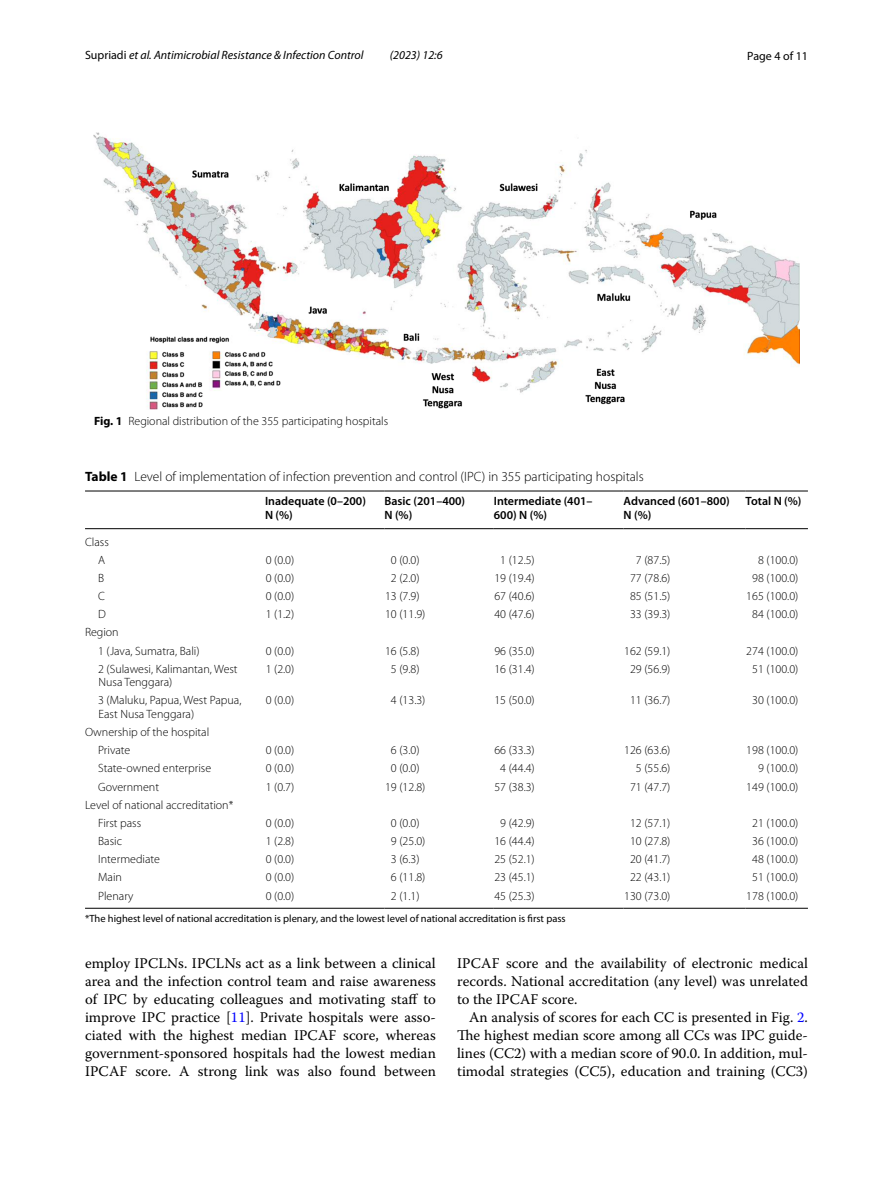
<style>
.page{position:relative;width:893px;height:1187px;background:#fff}
.page>*{position:absolute;margin:0;border:0;box-sizing:border-box;transform-origin:0 0}
.t1{font:14.7px/18px "Warnock Pro";color:#000;text-align:justify}
.t2{font:300 13.5px "Myriad Pro";color:#000}
.t3{font:300 12px/18.1px "Myriad Pro";color:#000}
.t4{font:600 12px/13.5px "Myriad Pro";color:#000}
.t5{font:italic 12px "Myriad Pro";color:#000}
.t6{font:12px "Myriad Pro";color:#000}
.t7{font:10.5px "Myriad Pro";color:#000}
.s1{font-style:normal}
.s2{font-weight:700}
.s3{color:#00f}
</style>
<div class="page">
<img style="left:94px;top:133px;width:705px;height:276px">
<hr style="left:85px;top:490px;width:180px;height:1px;background:#000">
<hr style="left:85px;top:528px;width:180px;height:1px;background:#000">
<hr style="left:265px;top:490px;width:119px;height:1px;background:#000">
<hr style="left:265px;top:528px;width:119px;height:1px;background:#000">
<hr style="left:384px;top:490px;width:110px;height:1px;background:#000">
<hr style="left:384px;top:528px;width:110px;height:1px;background:#000">
<hr style="left:494px;top:490px;width:130px;height:1px;background:#000">
<hr style="left:494px;top:528px;width:130px;height:1px;background:#000">
<hr style="left:624px;top:490px;width:122px;height:1px;background:#000">
<hr style="left:624px;top:528px;width:122px;height:1px;background:#000">
<hr style="left:746px;top:490px;width:62px;height:1px;background:#000">
<hr style="left:746px;top:528px;width:62px;height:1px;background:#000">
<hr style="left:85px;top:907px;width:180px;height:1px;background:#000">
<hr style="left:265px;top:907px;width:119px;height:1px;background:#000">
<hr style="left:384px;top:907px;width:110px;height:1px;background:#000">
<hr style="left:494px;top:907px;width:130px;height:1px;background:#000">
<hr style="left:624px;top:907px;width:122px;height:1px;background:#000">
<hr style="left:746px;top:907px;width:62px;height:1px;background:#000">
<p class="t5" style="left:85px;top:48px;width:280px"><span class="s1">Supriadi</span> et al. Antimicrobial Resistance &amp; Infection Control</p>
<p class="t5" style="left:390px;top:48px;width:54px">(2023) 12:6</p>
<p class="t6" style="left:747px;top:48px;width:62px">Page 4 of 11</p>
<p class="t3" style="left:94px;top:411px;width:296px"><span class="s2">Fig. 1</span> Regional distribution of the 355 participating hospitals</p>
<p class="t2" style="left:85px;top:469px;width:560px"><span class="s2">Table 1</span> Level of implementation of infection prevention and control (IPC) in 355 participating hospitals</p>
<p class="t3" style="left:98px;top:533px;width:12px;text-indent:-13px">Class<br>A</p>
<p class="t4" style="left:265px;top:494px;width:102px">Inadequate (0–200)<br>N (%)</p>
<p class="t4" style="left:384px;top:494px;width:82px">Basic (201–400)<br>N (%)</p>
<p class="t4" style="left:494px;top:494px;width:100px">Intermediate (401–<br>600) N (%)</p>
<p class="t4" style="left:624px;top:494px;width:108px">Advanced (601–800)<br>N (%)</p>
<p class="t4" style="left:746px;top:494px;width:57px">Total N (%)</p>
<p class="t3" style="left:266px;top:551px;width:30px">0 (0.0)</p>
<p class="t3" style="left:391px;top:551px;width:30px">0 (0.0)</p>
<p class="t3" style="left:500px;top:551px;width:36px">1 (12.5)</p>
<p class="t3" style="left:636px;top:551px;width:36px">7 (87.5)</p>
<p class="t3" style="left:758px;top:551px;width:42px">8 (100.0)</p>
<p class="t3" style="left:98px;top:569px;width:8px">B</p>
<p class="t3" style="left:266px;top:569px;width:30px">0 (0.0)</p>
<p class="t3" style="left:391px;top:569px;width:30px">2 (2.0)</p>
<p class="t3" style="left:494px;top:569px;width:42px">19 (19.4)</p>
<p class="t3" style="left:630px;top:569px;width:42px">77 (78.6)</p>
<p class="t3" style="left:752px;top:569px;width:48px">98 (100.0)</p>
<p class="t3" style="left:98px;top:587px;width:8px">C</p>
<p class="t3" style="left:266px;top:587px;width:30px">0 (0.0)</p>
<p class="t3" style="left:385px;top:587px;width:36px">13 (7.9)</p>
<p class="t3" style="left:494px;top:587px;width:42px">67 (40.6)</p>
<p class="t3" style="left:630px;top:587px;width:42px">85 (51.5)</p>
<p class="t3" style="left:746px;top:587px;width:54px">165 (100.0)</p>
<p class="t3" style="left:98px;top:605px;width:9px">D</p>
<p class="t3" style="left:266px;top:605px;width:30px">1 (1.2)</p>
<p class="t3" style="left:385px;top:605px;width:42px">10 (11.9)</p>
<p class="t3" style="left:494px;top:605px;width:42px">40 (47.6)</p>
<p class="t3" style="left:630px;top:605px;width:42px">33 (39.3)</p>
<p class="t3" style="left:752px;top:605px;width:48px">84 (100.0)</p>
<p class="t3" style="left:98px;top:623px;width:103px;text-indent:-13px">Region<br>1 (Java, Sumatra, Bali)</p>
<p class="t3" style="left:266px;top:641px;width:30px">0 (0.0)</p>
<p class="t3" style="left:385px;top:641px;width:36px">16 (5.8)</p>
<p class="t3" style="left:494px;top:641px;width:42px">96 (35.0)</p>
<p class="t3" style="left:624px;top:641px;width:48px">162 (59.1)</p>
<p class="t3" style="left:746px;top:641px;width:54px">274 (100.0)</p>
<p class="t3" style="left:98px;top:662px;width:141px;line-height:13.5px">2 (Sulawesi, Kalimantan, West<br>Nusa Tenggara)</p>
<p class="t3" style="left:266px;top:660px;width:30px">1 (2.0)</p>
<p class="t3" style="left:391px;top:660px;width:30px">5 (9.8)</p>
<p class="t3" style="left:494px;top:660px;width:42px">16 (31.4)</p>
<p class="t3" style="left:630px;top:660px;width:42px">29 (56.9)</p>
<p class="t3" style="left:752px;top:660px;width:48px">51 (100.0)</p>
<p class="t3" style="left:98px;top:694px;width:145px;line-height:13.5px">3 (Maluku, Papua, West Papua,<br>East Nusa Tenggara)</p>
<p class="t3" style="left:266px;top:691px;width:30px">0 (0.0)</p>
<p class="t3" style="left:391px;top:691px;width:36px">4 (13.3)</p>
<p class="t3" style="left:494px;top:691px;width:42px">15 (50.0)</p>
<p class="t3" style="left:630px;top:691px;width:42px">11 (36.7)</p>
<p class="t3" style="left:752px;top:691px;width:48px">30 (100.0)</p>
<p class="t3" style="left:98px;top:723px;width:113px;text-indent:-13px">Ownership of the hospital<br>Private</p>
<p class="t3" style="left:266px;top:741px;width:30px">0 (0.0)</p>
<p class="t3" style="left:391px;top:741px;width:30px">6 (3.0)</p>
<p class="t3" style="left:494px;top:741px;width:42px">66 (33.3)</p>
<p class="t3" style="left:624px;top:741px;width:48px">126 (63.6)</p>
<p class="t3" style="left:746px;top:741px;width:54px">198 (100.0)</p>
<p class="t3" style="left:98px;top:759px;width:115px">State-owned enterprise</p>
<p class="t3" style="left:266px;top:759px;width:30px">0 (0.0)</p>
<p class="t3" style="left:391px;top:759px;width:30px">0 (0.0)</p>
<p class="t3" style="left:500px;top:759px;width:36px">4 (44.4)</p>
<p class="t3" style="left:636px;top:759px;width:36px">5 (55.6)</p>
<p class="t3" style="left:758px;top:759px;width:42px">9 (100.0)</p>
<p class="t3" style="left:98px;top:777px;width:62px">Government</p>
<p class="t3" style="left:266px;top:777px;width:30px">1 (0.7)</p>
<p class="t3" style="left:385px;top:777px;width:42px">19 (12.8)</p>
<p class="t3" style="left:494px;top:777px;width:42px">57 (38.3)</p>
<p class="t3" style="left:630px;top:777px;width:42px">71 (47.7)</p>
<p class="t3" style="left:746px;top:777px;width:54px">149 (100.0)</p>
<p class="t3" style="left:98px;top:795px;width:137px;text-indent:-13px">Level of national accreditation*<br>First pass</p>
<p class="t3" style="left:266px;top:814px;width:30px">0 (0.0)</p>
<p class="t3" style="left:391px;top:814px;width:30px">0 (0.0)</p>
<p class="t3" style="left:500px;top:814px;width:36px">9 (42.9)</p>
<p class="t3" style="left:630px;top:814px;width:42px">12 (57.1)</p>
<p class="t3" style="left:752px;top:814px;width:48px">21 (100.0)</p>
<p class="t3" style="left:98px;top:832px;width:25px">Basic</p>
<p class="t3" style="left:266px;top:832px;width:30px">1 (2.8)</p>
<p class="t3" style="left:391px;top:832px;width:36px">9 (25.0)</p>
<p class="t3" style="left:494px;top:832px;width:42px">16 (44.4)</p>
<p class="t3" style="left:630px;top:832px;width:42px">10 (27.8)</p>
<p class="t3" style="left:752px;top:832px;width:48px">36 (100.0)</p>
<p class="t3" style="left:98px;top:850px;width:63px">Intermediate</p>
<p class="t3" style="left:266px;top:850px;width:30px">0 (0.0)</p>
<p class="t3" style="left:391px;top:850px;width:30px">3 (6.3)</p>
<p class="t3" style="left:494px;top:850px;width:42px">25 (52.1)</p>
<p class="t3" style="left:630px;top:850px;width:42px">20 (41.7)</p>
<p class="t3" style="left:752px;top:850px;width:48px">48 (100.0)</p>
<p class="t3" style="left:98px;top:868px;width:25px">Main</p>
<p class="t3" style="left:266px;top:868px;width:30px">0 (0.0)</p>
<p class="t3" style="left:391px;top:868px;width:36px">6 (11.8)</p>
<p class="t3" style="left:494px;top:868px;width:42px">23 (45.1)</p>
<p class="t3" style="left:630px;top:868px;width:42px">22 (43.1)</p>
<p class="t3" style="left:752px;top:868px;width:48px">51 (100.0)</p>
<p class="t3" style="left:98px;top:886px;width:37px">Plenary</p>
<p class="t3" style="left:266px;top:886px;width:30px">0 (0.0)</p>
<p class="t3" style="left:391px;top:886px;width:30px">2 (1.1)</p>
<p class="t3" style="left:494px;top:886px;width:42px">45 (25.3)</p>
<p class="t3" style="left:624px;top:886px;width:48px">130 (73.0)</p>
<p class="t3" style="left:746px;top:886px;width:54px">178 (100.0)</p>
<p class="t7" style="left:85px;top:911px;width:482px">*The highest level of national accreditation is plenary, and the lowest level of national accreditation is first pass</p>
<p class="t1" style="left:85px;top:954px;width:352px">employ IPCLNs. IPCLNs act as a link between a clinical area and the infection control team and raise awareness of IPC by educating colleagues and motivating staff to improve IPC practice [<span class="s3">11</span>]. Private hospitals were asso&shy;ciated with the highest median IPCAF score, whereas government-sponsored hospitals had the lowest median IPCAF score. A strong link was also found between</p>
<p class="t1" style="left:457px;top:954px;width:352px">IPCAF score and the availability of electronic medical records. National accreditation (any level) was unrelated to the IPCAF score.</p>
<p class="t1" style="left:457px;top:1008px;width:352px;text-indent:12px">An analysis of scores for each CC is presented in Fig. <span class="s3">2</span>.<br>The highest median score among all CCs was IPC guide&shy;lines (CC2) with a median score of 90.0. In addition, mul&shy;timodal strategies (CC5), education and training (CC3)</p>
</div>
